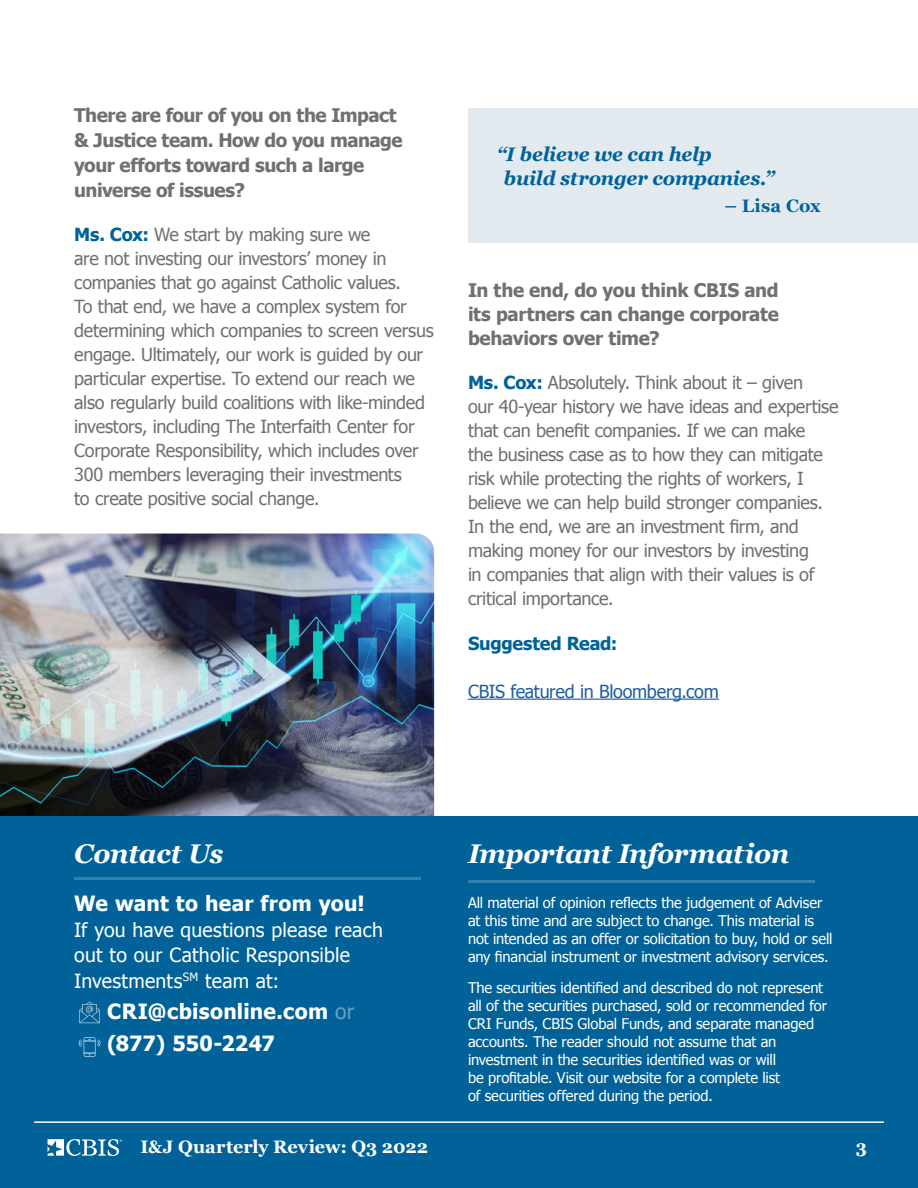
<style>
.page{position:relative;width:918px;height:1188px;background:#fff}
.page>*{position:absolute;margin:0;border:0;box-sizing:border-box;transform-origin:0 0}
.t1{font:italic 700 27px "Georgia";letter-spacing:-.015em;color:#fff}
.t2{font:700 21px/31.5px "Tahoma";letter-spacing:.015em;color:#fff}
.t3{font:19.5px/25.5px "Tahoma";letter-spacing:.015em;color:#fff}
.t4{font:italic 700 19.5px/24px "Georgia";letter-spacing:-.01em;color:#006298}
.t5{font:700 18.75px/24.8px "Tahoma";letter-spacing:-.02em;color:#707070}
.t6{font:18px/24px "Tahoma";letter-spacing:-.02em;color:#707070}
.t7{font:18px "Tahoma";letter-spacing:-.015em;color:#215e9e}
.t8{font:700 18px "Georgia";letter-spacing:-.005em;color:#fff}
.t9{font:700 18px "Tahoma";letter-spacing:-.01em;color:#006298}
.t10{font:700 18px "Georgia";letter-spacing:.01em;color:#006298}
.t11{font:14.7px/18px "Tahoma";letter-spacing:-.01em;color:#fff}
.s1{font-weight:700;color:#006298}
.s2{font-weight:400;color:#66a1c1}
</style>
<div class="page">
<img style="left:0;top:534px;width:434px;height:282px">
<div style="left:0;top:816px;width:918px;height:372px;background:#006298"></div>
<svg style="left:48px;top:1139px;width:74px;height:17px"></svg>
<hr style="left:34px;top:1121px;width:850px;height:2px;background:#fff">
<svg style="left:79px;top:1037px;width:21px;height:20px"></svg>
<svg style="left:79px;top:1002px;width:21px;height:21px"></svg>
<hr style="left:74px;top:877px;width:347px;height:2px;background:#3381ad">
<hr style="left:468px;top:880px;width:347px;height:2px;background:#3381ad">
<div style="left:468px;top:108px;width:450px;height:135px;background:#e2eaf0"></div>
<hr style="left:468px;top:699px;width:251px;height:1px;background:#215e9e">
<p class="t5" style="left:74px;top:105px;width:330px">There are four of you on the Impact &amp; Justice team. How do you manage your efforts toward such a large universe of issues?</p>
<p class="t6" style="left:74px;top:223px;width:361px"><span class="s1">Ms. Cox:</span> We start by making sure we<br>are not investing our investors’ money in companies that go against Catholic values.<br>To that end, we have a complex system for determining which companies to screen versus engage. Ultimately, our work is guided by our particular expertise. To extend our reach we also regularly build coalitions with like-minded investors, including The Interfaith Center for Corporate Responsibility, which includes over 300 members leveraging their investments<br>to create positive social change.</p>
<p class="t4" style="left:504px;top:143px;width:273px;text-indent:-7px">“I believe we can help<br>build stronger companies.”</p>
<p class="t10" style="left:725px;top:198px;width:98px">– Lisa Cox</p>
<p class="t5" style="left:468px;top:280px;width:312px;line-height:24px;text-align:justify">In the end, do you think CBIS and its partners can change corporate behaviors over time?</p>
<p class="t6" style="left:468px;top:372px;width:372px"><span class="s1">Ms. Cox:</span> Absolutely. Think about it – given<br>our 40-year history we have ideas and expertise that can benefit companies. If we can make<br>the business case as to how they can mitigate risk while protecting the rights of workers, I believe we can help build stronger companies.<br>In the end, we are an investment firm, and making money for our investors by investing<br>in companies that align with their values is of critical importance.</p>
<p class="t9" style="left:468px;top:636px;width:151px">Suggested Read:</p>
<p class="t7" style="left:468px;top:683px;width:252px">CBIS featured in Bloomberg.com</p>
<h1 class="t1" style="left:74px;top:842px;width:151px">Contact Us</h1>
<p class="t2" style="left:74px;top:890px;width:292px">We want to hear from you!</p>
<p class="t3" style="left:74px;top:918px;width:310px">If you have questions please reach out to our Catholic Responsible<br>Investments<sup>SM</sup> team at:</p>
<p class="t2" style="left:107px;top:998px;width:249px">CRI@cbisonline.com <span class="s2">or </span>(877) 550-2247</p>
<h1 class="t1" style="left:468px;top:842px;width:323px">Important Information</h1>
<p class="t11" style="left:468px;top:893px;width:366px">All material of opinion reflects the judgement of Adviser at this time and are subject to change. This material is not intended as an offer or solicitation to buy, hold or sell any financial instrument or investment advisory services.</p>
<p class="t11" style="left:468px;top:978px;width:361px">The securities identified and described do not represent all of the securities purchased, sold or recommended for CRI Funds, CBIS Global Funds, and separate managed accounts. The reader should not assume that an investment in the securities identified was or will<br>be profitable. Visit our website for a complete list<br>of securities offered during the period.</p>
<p class="t8" style="left:140px;top:1139px;width:289px">I&amp;J Quarterly Review: Q3 2022</p>
<p class="t8" style="left:856px;top:1139px;width:13px">3</p>
</div>
